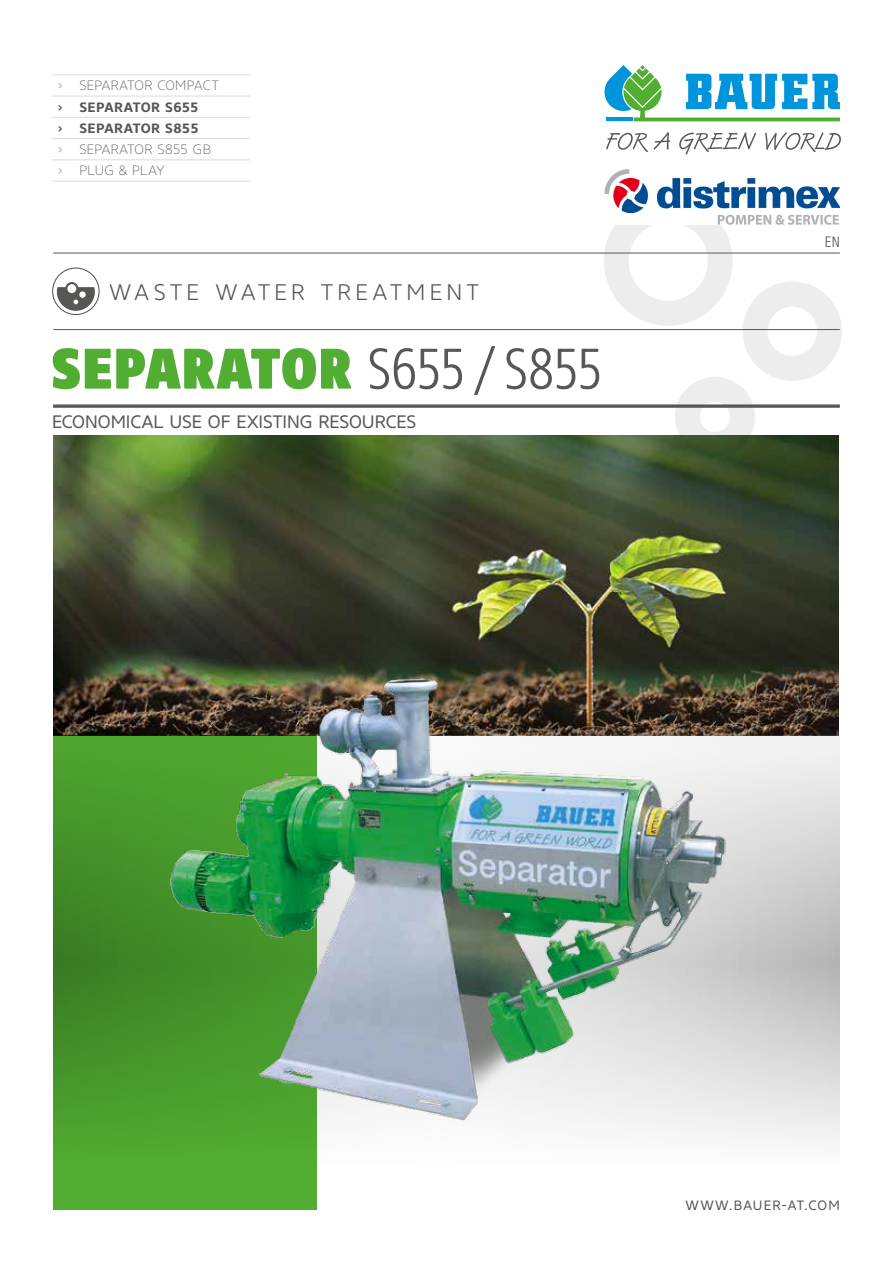
<style>
.page{position:relative;width:893px;height:1263px;background:#fff}
.page>*{position:absolute;margin:0;border:0;box-sizing:border-box;transform-origin:0 0}
.t1{font:900 57px "Core Sans NR97 Cn";letter-spacing:.015em;color:#52ae32}
.t2{font:300 22.5px "Core Sans NR35";letter-spacing:.195em;color:#575756}
.t3{font:18px "Core Sans NR45";letter-spacing:-.005em;color:#575756}
.t4{font:300 15px "Core Sans NR37 Cn";color:#575756}
.t5{font:13.5px/21.3px "Core Sans NR25 Extra Lt";letter-spacing:.02em;color:#575756}
.t6{font:700 13.5px/21.3px "Core Sans NR65";letter-spacing:.03em;color:#575756}
.t7{font:13.5px "Core Sans NR45";letter-spacing:.085em;color:#575756}
.s1{font-family:"Core Sans NR37 Cn";font-weight:300;color:#575756}
</style>
<div class="page">
<svg style="left:52px;top:267px;width:48px;height:48px"></svg>
<img style="left:53px;top:436px;width:786px;height:299px">
<svg style="left:604px;top:205px;width:238px;height:252px"></svg>
<div style="left:52px;top:735px;width:789px;height:433px;background:#575756;opacity:.16"></div>
<svg style="left:53px;top:736px;width:264px;height:474px;background:#489b2c"></svg>
<hr style="left:53px;top:329px;width:787px;height:1px;background:#575756">
<svg style="left:53px;top:404px;width:787px;height:4px;background:#737373"></svg>
<hr style="left:53px;top:253px;width:787px;height:1px;background:#575756">
<svg style="left:604px;top:65px;width:236px;height:56px"></svg>
<svg style="left:606px;top:132px;width:64px;height:20px"></svg>
<svg style="left:679px;top:132px;width:77px;height:23px"></svg>
<svg style="left:765px;top:132px;width:76px;height:20px"></svg>
<svg style="left:52px;top:74px;width:21px;height:1px"></svg>
<hr style="left:73px;top:74px;width:177px;height:1px;background:#dadada">
<svg style="left:52px;top:96px;width:21px;height:1px"></svg>
<hr style="left:73px;top:96px;width:177px;height:1px;background:#dadada">
<svg style="left:52px;top:117px;width:21px;height:1px"></svg>
<hr style="left:73px;top:117px;width:177px;height:1px;background:#dadada">
<svg style="left:52px;top:138px;width:21px;height:1px"></svg>
<hr style="left:73px;top:138px;width:177px;height:1px;background:#dadada">
<svg style="left:52px;top:159px;width:21px;height:1px"></svg>
<hr style="left:73px;top:159px;width:177px;height:1px;background:#dadada">
<svg style="left:52px;top:181px;width:21px;height:1px"></svg>
<hr style="left:73px;top:181px;width:177px;height:1px;background:#dadada">
<img style="left:166px;top:671px;width:565px;height:453px">
<img style="left:604px;top:169px;width:235px;height:55px">
<p class="t5" style="left:58px;top:75px;width:162px">› SEPARATOR COMPACT</p>
<p class="t6" style="left:58px;top:96px;width:142px">› SEPARATOR S655 › SEPARATOR S855</p>
<p class="t5" style="left:58px;top:139px;width:154px">› SEPARATOR S855 GB › PLUG &amp; PLAY</p>
<h2 class="t2" style="left:109px;top:277px;width:371px">WASTE WATER TREATMENT</h2>
<h1 class="t1" style="left:51px;top:332px;width:553px">SEPARATOR <span class="s1">S655 / S855</span></h1>
<h3 class="t3" style="left:52px;top:410px;width:366px">ECONOMICAL USE OF EXISTING RESOURCES</h3>
<p class="t4" style="left:825px;top:232px;width:16px">EN</p>
<p class="t7" style="left:685px;top:1196px;width:156px">WWW.BAUER-AT.COM</p>
</div>
